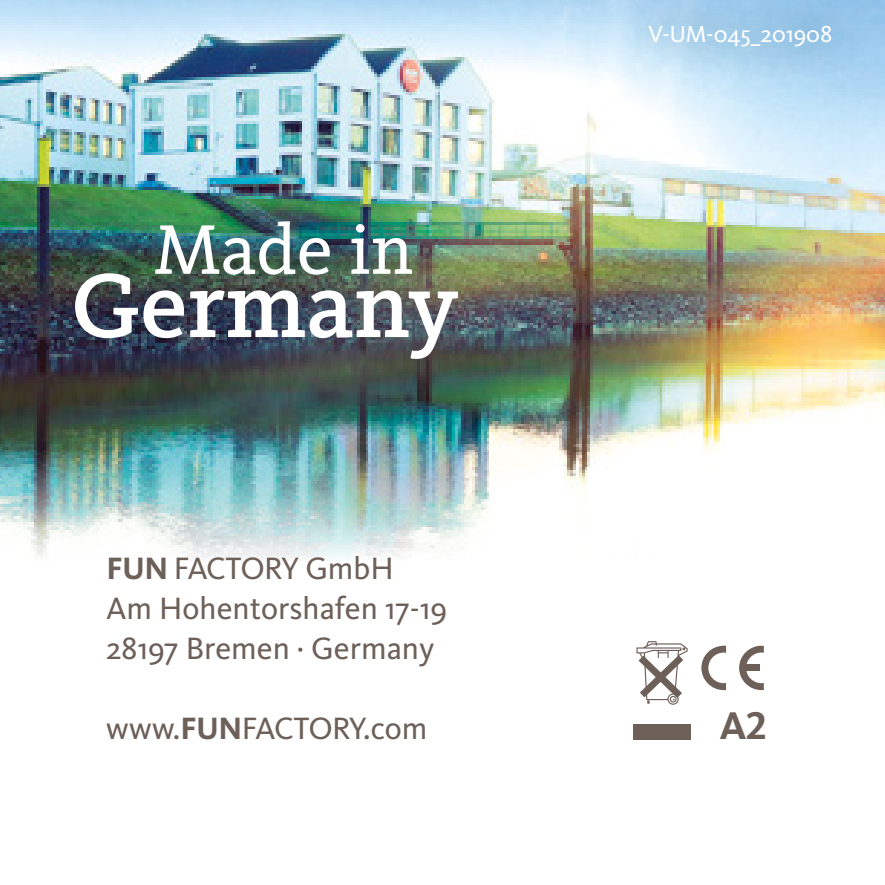
<style>
.page{position:relative;width:885px;height:885px;background:#fff}
.page>*{position:absolute;margin:0;border:0;box-sizing:border-box;transform-origin:0 0}
.t1{font:500 94px "Kievit Slab Pro";color:#fff}
.t2{font:72.8px "Kievit Slab Pro";color:#fff}
.t3{font:700 40px "Kievit Pro";color:#6d6059}
.t4{font:32px/40px "Kievit Pro";color:#6d6059}
.t5{font:32px "Kievit Pro";letter-spacing:-.02em;color:#6d6059}
.t6{font:24px "Kievit Pro";color:#fff}
.s1{font-weight:700}
</style>
<div class="page">
<img style="left:0;top:0;width:884px;height:558px">
<svg style="left:636px;top:641px;width:51px;height:63px"></svg>
<div style="left:633px;top:724px;width:57px;height:15px;background:#6d6059"></div>
<svg style="left:701px;top:645px;width:25px;height:45px"></svg>
<svg style="left:739px;top:645px;width:24px;height:45px"></svg>
<div style="left:744px;top:664px;width:15px;height:7px;background:#6d6059"></div>
<div style="left:615px;top:0;width:250px;height:82px;background:#004960;opacity:.74"></div>
<p class="t2" style="left:154px;top:206px;width:261px">Made in</p>
<p class="t1" style="left:71px;top:249px;width:388px">Germany</p>
<p class="t4" style="left:106px;top:548px;width:342px"><span class="s1">FUN</span> FACTORY GmbH<br>Am Hohentorshafen 17-19<br>28197 Bremen · Germany</p>
<p class="t5" style="left:106px;top:709px;width:322px">www.<span class="s1">FUN</span>FACTORY.com</p>
<p class="t6" style="left:648px;top:20px;width:186px">V-UM-045_201908</p>
<p class="t3" style="left:719px;top:702px;width:49px">A2</p>
</div>
